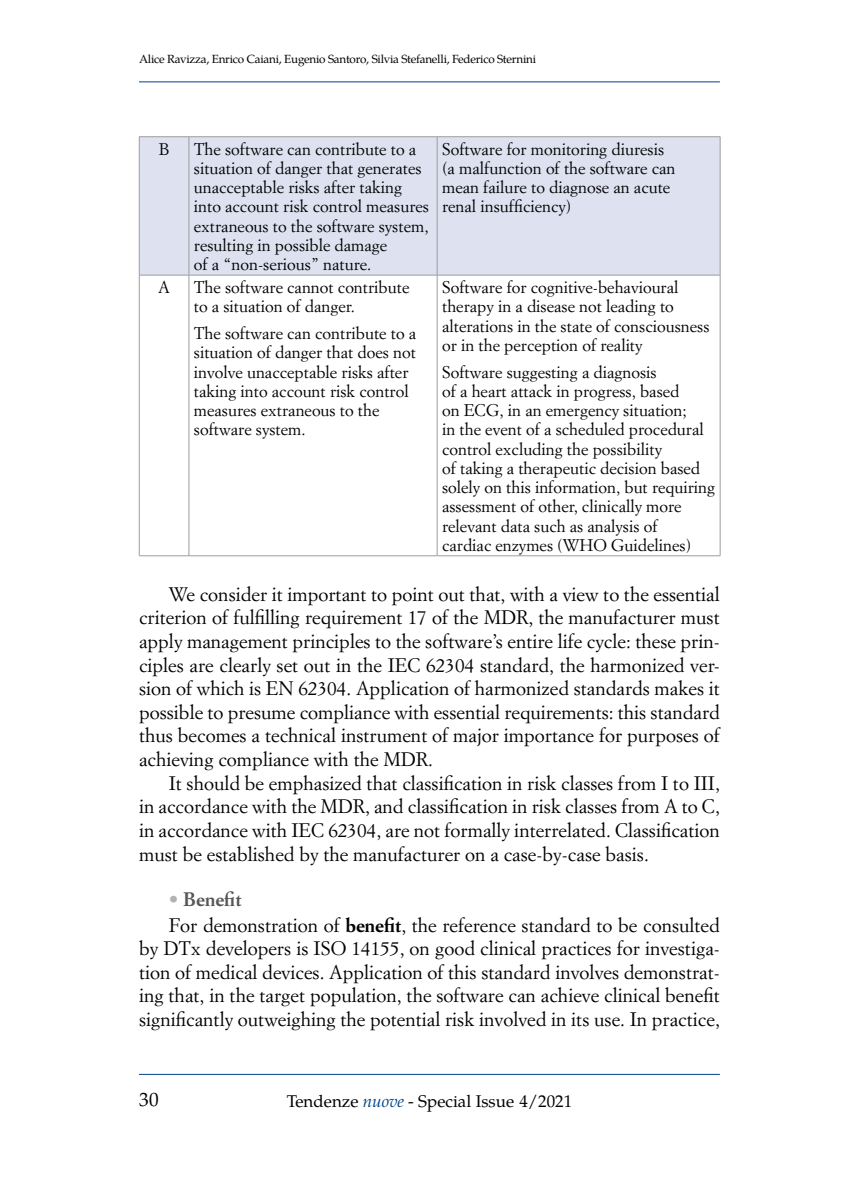
<style>
.page{position:relative;width:844px;height:1191px;background:#fff}
.page>*{position:absolute;margin:0;border:0;box-sizing:border-box;transform-origin:0 0}
.t1{font:19.25px/23.6px "Simoncini Garamond";color:#000;text-align:justify}
.t2{font:700 19.25px "Simoncini Garamond Std";color:#575756}
.t3{font:19.25px "Te X Gyre Pagella";color:#000}
.t4{font:16.97px "Te X Gyre Pagella";color:#000}
.t5{font:16.62px/19.2px "Simoncini Garamond";color:#000}
.t6{font:11.9px "Te X Gyre Pagella";letter-spacing:-.02em;color:#000}
.s1{color:#b3b2b2}
.s2{font-family:"Simoncini Garamond Std";font-weight:700}
.s3{font-style:italic;color:#048}
</style>
<div class="page">
<hr style="left:139px;top:1074px;width:580px;height:1px;background:#048">
<hr style="left:139px;top:82px;width:580px;height:1px;background:#048">
<div style="left:140px;top:137px;width:579px;height:138px;background:#dee1f0"></div>
<hr style="left:139px;top:275px;width:1px;height:280px;background:#9d9d9c">
<hr style="left:139px;top:555px;width:50px;height:1px;background:#9d9d9c">
<hr style="left:188px;top:275px;width:1px;height:280px;background:#9d9d9c">
<hr style="left:189px;top:555px;width:248px;height:1px;background:#9d9d9c">
<hr style="left:437px;top:275px;width:1px;height:280px;background:#9d9d9c">
<hr style="left:719px;top:275px;width:1px;height:280px;background:#9d9d9c">
<hr style="left:437px;top:555px;width:283px;height:1px;background:#9d9d9c">
<hr style="left:139px;top:136px;width:50px;height:1px;background:#9d9d9c">
<hr style="left:139px;top:137px;width:1px;height:138px;background:#9d9d9c">
<hr style="left:139px;top:275px;width:50px;height:1px;background:#9d9d9c">
<hr style="left:437px;top:136px;width:283px;height:1px;background:#9d9d9c">
<hr style="left:719px;top:137px;width:1px;height:138px;background:#9d9d9c">
<hr style="left:437px;top:275px;width:283px;height:1px;background:#9d9d9c">
<hr style="left:189px;top:136px;width:248px;height:1px;background:#9d9d9c">
<hr style="left:188px;top:137px;width:1px;height:138px;background:#9d9d9c">
<hr style="left:437px;top:137px;width:1px;height:138px;background:#9d9d9c">
<hr style="left:189px;top:275px;width:248px;height:1px;background:#9d9d9c">
<p class="t6" style="left:139px;top:50px;width:398px">Alice Ravizza, Enrico Caiani, Eugenio Santoro, Silvia Stefanelli, Federico Sternini</p>
<p class="t5" style="left:159px;top:139px;width:12px">B</p>
<p class="t5" style="left:194px;top:139px;width:236px">The software can contribute to a situation of danger that generates unacceptable risks after taking into account risk control measures extraneous to the software system, resulting in possible damage<br>of a “non-serious” nature.</p>
<p class="t5" style="left:442px;top:139px;width:235px">Software for monitoring diuresis (a malfunction of the software can mean failure to diagnose an acute renal insufficiency)</p>
<p class="t5" style="left:158px;top:277px;width:13px">A</p>
<p class="t5" style="left:194px;top:277px;width:217px">The software cannot contribute to a situation of danger.</p>
<p class="t5" style="left:194px;top:323px;width:224px">The software can contribute to a situation of danger that does not involve unacceptable risks after taking into account risk control measures extraneous to the software system.</p>
<p class="t5" style="left:442px;top:277px;width:269px">Software for cognitive-behavioural therapy in a disease not leading to alterations in the state of consciousness or in the perception of reality</p>
<p class="t5" style="left:442px;top:362px;width:274px">Software suggesting a diagnosis<br>of a heart attack in progress, based<br>on ECG, in an emergency situation;<br>in the event of a scheduled procedural control excluding the possibility<br>of taking a therapeutic decision based solely on this information, but requiring assessment of other, clinically more relevant data such as analysis of<br>cardiac enzymes (WHO Guidelines)</p>
<p class="t1" style="left:139px;top:582px;width:582px;text-indent:30px">We consider it important to point out that, with a view to the essential criterion of fulfilling requirement 17 of the MDR, the manufacturer must apply management principles to the software’s entire life cycle: these prin&shy;ciples are clearly set out in the IEC 62304 standard, the harmonized ver&shy;sion of which is EN 62304. Application of harmonized standards makes it possible to presume compliance with essential requirements: this standard thus becomes a technical instrument of major importance for purposes of achieving compliance with the MDR.</p>
<p class="t1" style="left:139px;top:770px;width:582px;text-indent:30px">It should be emphasized that classification in risk classes from I to III, in accordance with the MDR, and classification in risk classes from A to C, in accordance with IEC 62304, are not formally interrelated. Classification must be established by the manufacturer on a case-by-case basis.</p>
<p class="t2" style="left:169px;top:887px;width:74px"><span class="s1">•</span> Benefit</p>
<p class="t1" style="left:139px;top:912px;width:582px;text-indent:30px">For demonstration of <span class="s2">benefit</span>, the reference standard to be consulted by DTx developers is ISO 14155, on good clinical practices for investiga&shy;tion of medical devices. Application of this standard involves demonstrat&shy;ing that, in the target population, the software can achieve clinical benefit significantly outweighing the potential risk involved in its use. In practice,</p>
<p class="t3" style="left:139px;top:1084px;width:21px">30</p>
<p class="t4" style="left:286px;top:1088px;width:287px">Tendenze <span class="s3">nuove</span> - Special Issue 4/2021</p>
</div>
